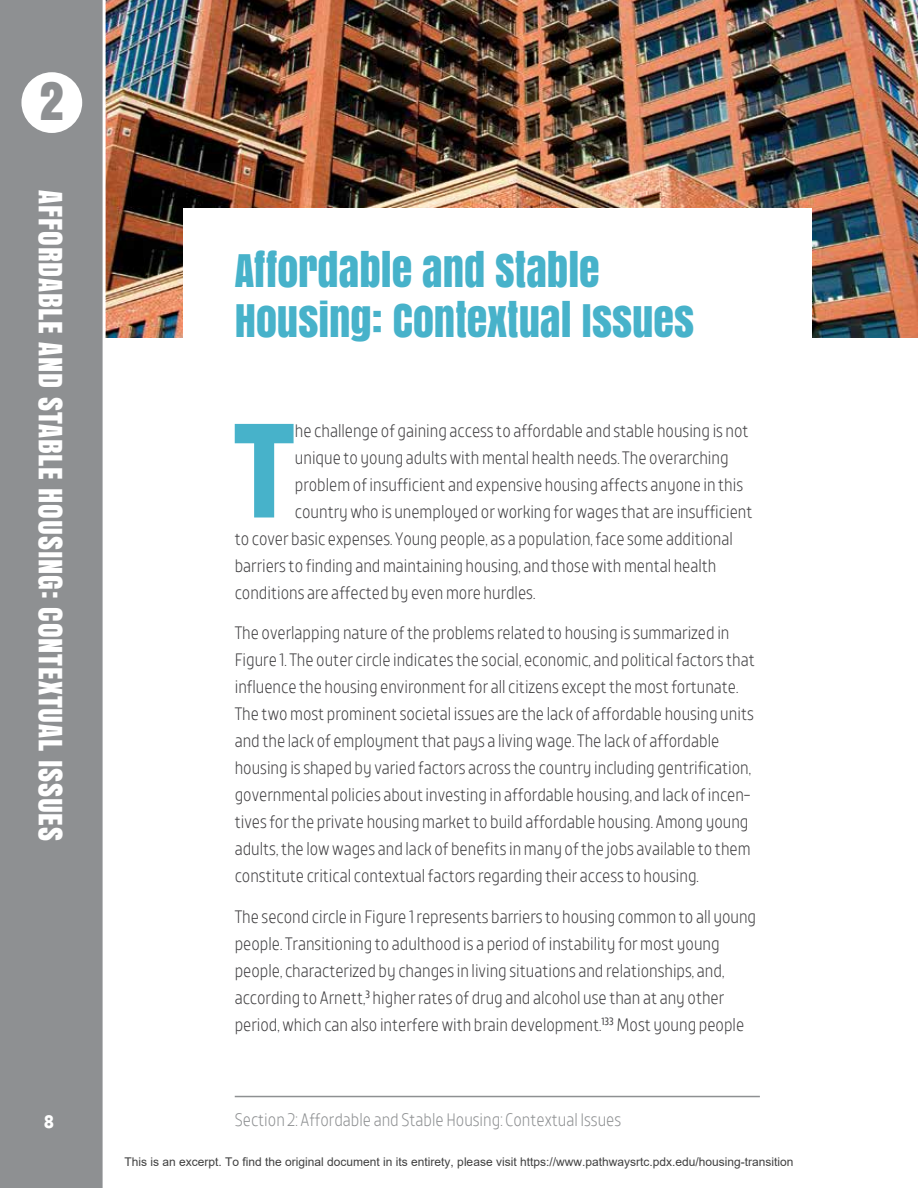
<style>
.page{position:relative;width:918px;height:1188px;background:#fff}
.page>*{position:absolute;margin:0;border:0;box-sizing:border-box;transform-origin:0 0}
.main_-_first_paragra{font:700 133.65px "TT Teds";color:#47b2ca}
.t1{font:48px "Anton";color:#8e9092}
.section_title_toc{font:42px/50.4px "Anton";color:#47b2ca}
.t2{font:30px "Anton";letter-spacing:.03em;color:#fff}
.main_-_subsequent_pa{font:300 18px/27px "TT Teds";color:#414042}
.main_-_first_paragra-2{font:300 18px "TT Teds";color:#414042}
.t3{font:300 18px "TT Teds";color:#8e9092}
.t4{font:700 18px "TT Teds";color:#fff}
.t5{font:12px "Arial";color:#404040}
</style>
<div class="page">
<hr style="left:235px;top:1096px;width:525px;height:1px;background:#8e9092">
<img style="left:107px;top:0;width:811px;height:338px">
<div style="left:184px;top:208px;width:628px;height:139px;background:#fff"></div>
<div style="left:0;top:0;width:107px;height:1188px;background:#8e9092"></div>
<div style="left:21px;top:72px;width:61px;height:61px;background:#fff;border-radius:50%"></div>
<h2 class="t1" style="left:40px;top:63px;width:26px">2</h2>
<h3 class="t2" style="left:74px;top:190px;width:652px;rotate:90deg">AFFORDABLE AND STABLE HOUSING: CONTEXTUAL ISSUES</h3>
<p class="section_title_toc" style="left:235px;top:244px;width:461px">AFFORDABLE AND STABLE<br>HOUSING: CONTEXTUAL ISSUES</p>
<p class="main_-_first_paragra" style="left:233px;top:383px;width:63px">T</p>
<p class="main_-_first_paragra-2" style="left:295px;top:419px;width:455px">he challenge of gaining access to affordable and stable housing is not</p>
<p class="main_-_first_paragra-2" style="left:295px;top:446px;width:435px">unique to young adults with mental health needs. The overarching</p>
<p class="main_-_first_paragra-2" style="left:295px;top:473px;width:450px">problem of insufficient and expensive housing affects anyone in this</p>
<p class="main_-_first_paragra-2" style="left:295px;top:500px;width:459px">country who is unemployed or working for wages that are insufficient</p>
<p class="main_-_first_paragra-2" style="left:235px;top:527px;width:500px">to cover basic expenses. Young people, as a population, face some additional</p>
<p class="main_-_first_paragra-2" style="left:235px;top:554px;width:483px">barriers to finding and maintaining housing, and those with mental health</p>
<p class="main_-_first_paragra-2" style="left:235px;top:581px;width:302px">conditions are affected by even more hurdles.</p>
<p class="main_-_subsequent_pa" style="left:235px;top:619px;width:522px">The overlapping nature of the problems related to housing is summarized in Figure 1. The outer circle indicates the social, economic, and political factors that influence the housing environment for all citizens except the most fortunate.<br>The two most prominent societal issues are the lack of affordable housing units and the lack of employment that pays a living wage. The lack of affordable housing is shaped by varied factors across the country including gentrification, governmental policies about investing in affordable housing, and lack of incen&shy;tives for the private housing market to build affordable housing. Among young adults, the low wages and lack of benefits in many of the jobs available to them constitute critical contextual factors regarding their access to housing.</p>
<p class="main_-_subsequent_pa" style="left:235px;top:903px;width:523px">The second circle in Figure 1 represents barriers to housing common to all young people. Transitioning to adulthood is a period of instability for most young people, characterized by changes in living situations and relationships, and, according to Arnett,<sup>3</sup> higher rates of drug and alcohol use than at any other period, which can also interfere with brain development.<sup>133</sup> Most young people</p>
<p class="t4" style="left:44px;top:1110px;width:11px">8</p>
<p class="t3" style="left:235px;top:1109px;width:388px">Section 2: Affordable and Stable Housing: Contextual Issues</p>
<p class="t5" style="left:125px;top:1154px;width:670px">This is an excerpt. To find the original document in its entirety, please visit https://www.pathwaysrtc.pdx.edu/housing-transition</p>
</div>
